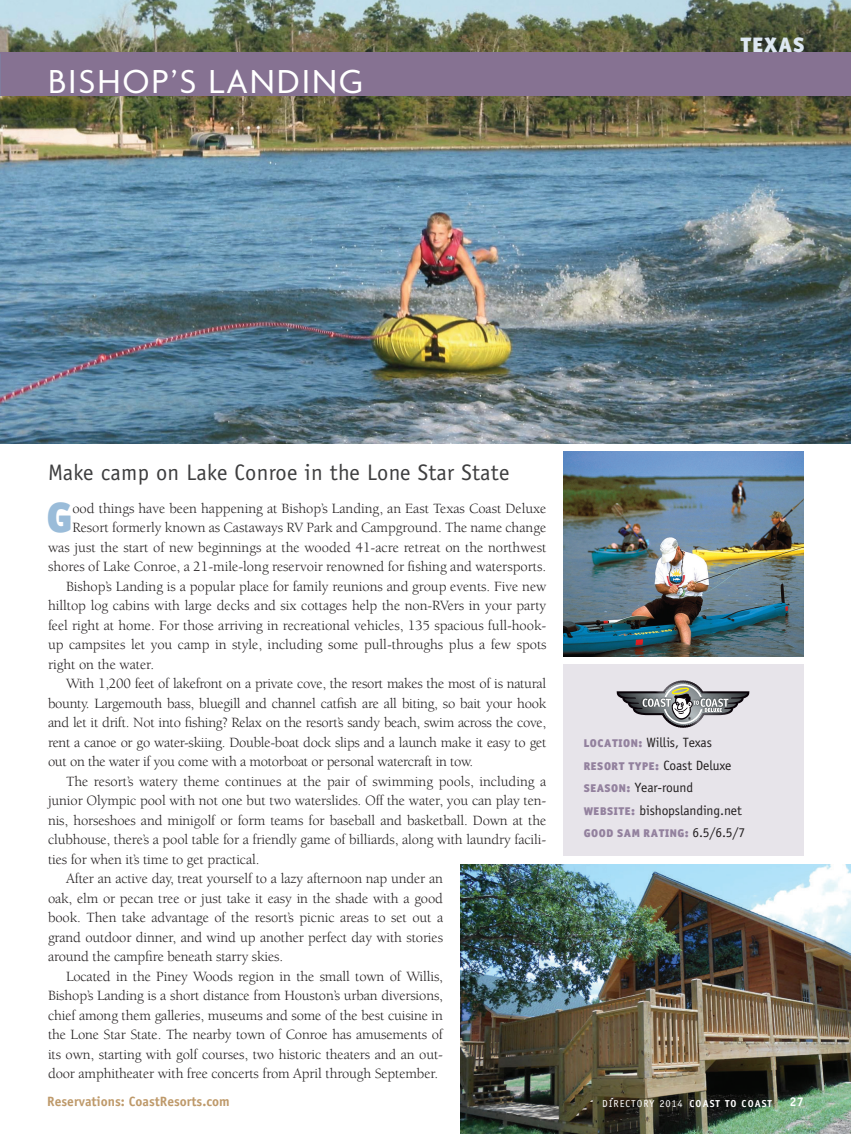
<style>
.page{position:relative;width:851px;height:1134px;background:#fff}
.page>*{position:absolute;margin:0;border:0;box-sizing:border-box;transform-origin:0 0}
.DIR_body_drop_cap{font:42.45px "Officina Sans Black A";color:#9abcd9}
.t1{font:36px "Agenda";letter-spacing:.05em;color:#fff}
.deck{font:22.5px "Officina Sans Std";letter-spacing:.01em;color:#3e3e3f}
.DIR_state{font:21px "Officina Sans Black A";letter-spacing:.05em;color:#dde8f2}
.DIR_Body_Berkeley-In{font:14.55px/19.5px "Berkeley";letter-spacing:-.01em;color:#231f20;text-align:justify}
.DIR_body_drop_cap-2{font:14.55px/19.5px "Berkeley";color:#231f20;text-align:right}
.resort_box{font:13.5px "Officina Sans Std";letter-spacing:-.01em;color:#231f20}
.t2{font:700 13.5px "Officina Sans Std";color:#be996a}
.t3{font:700 12.75px "Officina Sans Std";color:#fff}
.resort_box-2{font:11.25px "Officina Sans Black A";letter-spacing:.05em;color:#93819e}
.t4{font:700 10.2px "Officina Sans Std";letter-spacing:.1em;color:#fff}
.s1{font-family:"Officina Sans Black A";font-size:11.25px;color:#93819e}
.s2{font-family:"Officina Sans Std";font-size:13.5px;color:#231f20}
.s3{font-weight:400}
.s4{font-weight:400;font-size:10.5px}
</style>
<div class="page">
<img style="left:0;top:0;width:850px;height:443px">
<div style="left:1px;top:52px;width:849px;height:44px;background:#867292"></div>
<img style="left:563px;top:452px;width:240px;height:205px">
<div style="left:563px;top:664px;width:240px;height:192px;background:#e7e4ea"></div>
<svg style="left:616px;top:680px;width:133px;height:48px"></svg>
<img style="left:460px;top:864px;width:390px;height:270px">
<p class="t1" style="left:48px;top:62px;width:126px">RESORT</p>
<p class="t1" style="left:48px;top:62px;width:317px">BISHOP’S LANDING</p>
<p class="DIR_state" style="left:740px;top:32px;width:65px">TEXAS</p>
<p class="deck" style="left:48px;top:459px;width:463px">Make camp on Lake Conroe in the Lone Star State</p>
<p class="DIR_body_drop_cap" style="left:46px;top:490px;width:28px">G</p>
<p class="DIR_body_drop_cap-2" style="left:48px;top:499px;width:500px">ood things have been happening at Bishop’s Landing, an East Texas Coast Deluxe Resort formerly known as Castaways RV Park and Campground. The name change was just the start of new beginnings at the wooded 41-acre retreat on the northwest shores of Lake Conroe, a 21-mile-long reservoir renowned for fishing and watersports.</p>
<p class="DIR_Body_Berkeley-In" style="left:48px;top:577px;width:500px;text-indent:18px">Bishop’s Landing is a popular place for family reunions and group events. Five new hilltop log cabins with large decks and six cottages help the non-RVers in your party feel right at home. For those arriving in recreational vehicles, 135 spacious full-hook&shy;up campsites let you camp in style, including some pull-throughs plus a few spots right on the water.</p>
<p class="DIR_Body_Berkeley-In" style="left:48px;top:674px;width:500px;text-indent:18px">With 1,200 feet of lakefront on a private cove, the resort makes the most of is natural bounty. Largemouth bass, bluegill and channel catfish are all biting, so bait your hook and let it drift. Not into fishing? Relax on the resort’s sandy beach, swim across the cove, rent a canoe or go water-skiing. Double-boat dock slips and a launch make it easy to get out on the water if you come with a motorboat or personal watercraft in tow.</p>
<p class="DIR_Body_Berkeley-In" style="left:48px;top:772px;width:500px;text-indent:18px">The resort’s watery theme continues at the pair of swimming pools, including a junior Olympic pool with not one but two waterslides. Off the water, you can play ten&shy;nis, horseshoes and minigolf or form teams for baseball and basketball. Down at the clubhouse, there’s a pool table for a friendly game of billiards, along with laundry facili&shy;ties for when it’s time to get practical.</p>
<p class="DIR_Body_Berkeley-In" style="left:48px;top:869px;width:397px;text-indent:18px">After an active day, treat yourself to a lazy afternoon nap under an oak, elm or pecan tree or just take it easy in the shade with a good book. Then take advantage of the resort’s picnic areas to set out a grand outdoor dinner, and wind up another perfect day with stories around the campfire beneath starry skies.</p>
<p class="DIR_Body_Berkeley-In" style="left:48px;top:967px;width:396px;text-indent:18px">Located in the Piney Woods region in the small town of Willis, Bishop’s Landing is a short distance from Houston’s urban diversions, chief among them galleries, museums and some of the best cuisine in the Lone Star State. The nearby town of Conroe has amusements of its own, starting with golf courses, two historic theaters and an out&shy;door amphitheater with free concerts from April through September.</p>
<p class="resort_box" style="left:583px;top:735px;width:130px"><span class="s1">LOCATION:</span> Willis, Texas</p>
<p class="resort_box-2" style="left:583px;top:759px;width:149px">RESORT TYPE: <span class="s2">Coast Deluxe</span></p>
<p class="resort_box" style="left:583px;top:780px;width:111px"><span class="s1">SEASON:</span> Year-round</p>
<p class="resort_box" style="left:583px;top:802px;width:159px"><span class="s1">WEBSITE:</span> bishopslanding.net</p>
<p class="resort_box-2" style="left:583px;top:826px;width:163px">GOOD SAM RATING: <span class="s2">6.5/6.5/7</span></p>
<p class="t2" style="left:47px;top:1093px;width:184px">Reservations: CoastResorts.com</p>
<p class="t4" style="left:602px;top:1097px;width:171px"><span class="s3">DIRECTORY</span> <span class="s4">2014</span> COAST TO COAST</p>
<p class="t3" style="left:789px;top:1094px;width:16px">27</p>
</div>
